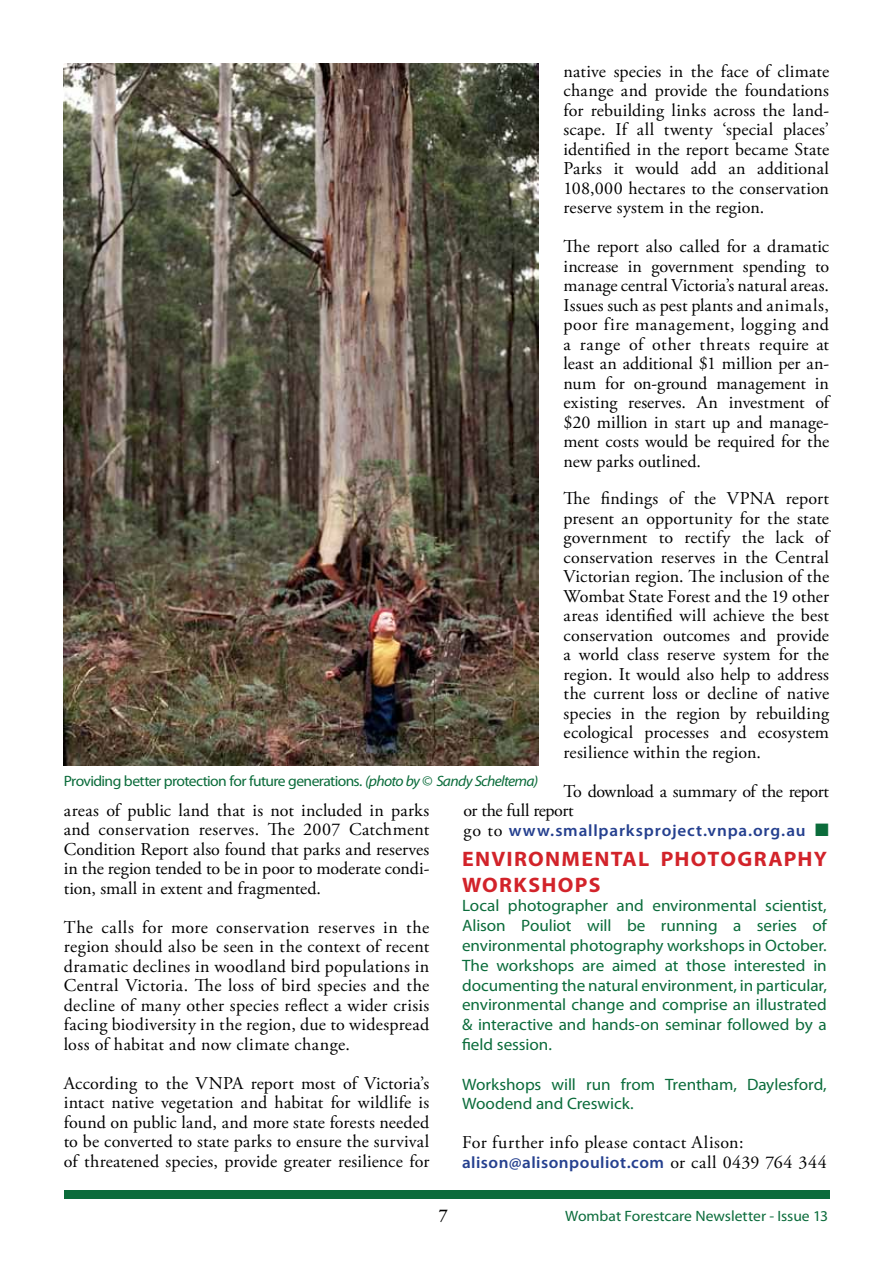
<style>
.page{position:relative;width:893px;height:1263px;background:#fff}
.page>*{position:absolute;margin:0;border:0;box-sizing:border-box;transform-origin:0 0}
.t1{font:700 21px/25.2px "Myriad Pro";letter-spacing:.06em;color:#d2232a;scale:1.04 1}
.t2{font:18px/19.5px "Adobe Garamond Pro";letter-spacing:.005em;color:#000;text-align:justify}
.t3{font:18px/19.5px "Adobe Garamond Pro";letter-spacing:-.02em;color:#000}
.t4{font:18px "Adobe Garamond Pro";letter-spacing:.03em;color:#000}
.t5{font:600 18px "Adobe Garamond Pro";color:#000}
.t6{font:16.5px/19.8px "Myriad Pro";letter-spacing:-.005em;color:#0b6c3b;text-align:justify;scale:1.04 1}
.t7{font:600 16.5px "Myriad Pro";letter-spacing:.025em;color:#25408f;scale:1.04 1}
.t8{font:600 16.5px "Myriad Pro";letter-spacing:.045em;color:#25408f;scale:1.04 1}
.t9{font:15px "Myriad Pro";letter-spacing:-.035em;color:#0b6c3b;scale:1.04 1}
.t10{font:15px "Myriad Pro";color:#0b6c3b;scale:1.04 1}
.s1{font-family:"Adobe Garamond Pro";font-weight:400;font-size:18px;color:#000}
.s2{color:#0b6c3b}
.s3{font-style:italic}
</style>
<div class="page">
<div style="left:64px;top:1190px;width:765px;height:9px;background:#0b6c3b"></div>
<img style="left:64px;top:64px;width:474px;height:701px">
<p class="t2" style="left:564px;top:62px;width:267px">native species in the face of climate change and provide the foundations for rebuilding links across the land&shy;scape. If all twenty ‘special places’ identified in the report became State Parks it would add an additional 108,000 hectares to the conservation reserve system in the region.</p>
<p class="t2" style="left:564px;top:237px;width:267px">The report also called for a dramatic increase in government spending to manage central Victoria’s natural areas.<br>Issues such as pest plants and animals, poor fire management, logging and a range of other threats require at least an additional $1 million per an&shy;num for on-ground management in existing reserves. An investment of $20 million in start up and manage&shy;ment costs would be required for the new parks outlined.</p>
<p class="t2" style="left:564px;top:489px;width:267px">The findings of the VPNA report present an opportunity for the state government to rectify the lack of conservation reserves in the Central Victorian region. The inclusion of the Wombat State Forest and the 19 other areas identified will achieve the best conservation outcomes and provide a world class reserve system for the region. It would also help to address the current loss or decline of native species in the region by rebuilding ecological processes and ecosystem resilience within the region.</p>
<p class="t3" style="left:463px;top:782px;width:367px;text-indent:100px">To download a summary of the report or the full report</p>
<p class="t8" style="left:463px;top:820px;width:353px"><span class="s1">go to</span> www.smallparksproject.vnpa.org.au <span class="s2">■</span></p>
<p class="t9" style="left:64px;top:772px;width:458px">Providing better protection for future generations. <span class="s3">(photo by © Sandy Scheltema)</span></p>
<p class="t2" style="left:64px;top:801px;width:367px">areas of public land that is not included in parks and conservation reserves. The 2007 Catchment Condition Report also found that parks and reserves in the region tended to be in poor to moderate condi&shy;tion, small in extent and fragmented.</p>
<p class="t2" style="left:64px;top:918px;width:367px">The calls for more conservation reserves in the region should also be seen in the context of recent dramatic declines in woodland bird populations in Central Victoria. The loss of bird species and the decline of many other species reflect a wider crisis facing biodiversity in the region, due to widespread loss of habitat and now climate change.</p>
<p class="t2" style="left:64px;top:1074px;width:367px">According to the VNPA report most of Victoria’s intact native vegetation and habitat for wildlife is found on public land, and more state forests needed to be converted to state parks to ensure the survival of threatened species, provide greater resilience for</p>
<p class="t1" style="left:462px;top:846px;width:352px">ENVIRONMENTAL PHOTOGRAPHY<br>WORKSHOPS</p>
<p class="t6" style="left:462px;top:896px;width:352px">Local photographer and environmental scientist, Alison Pouliot will be running a series of environmental photography workshops in October.<br>The workshops are aimed at those interested in documenting the natural environment, in particular, environmental change and comprise an illustrated &amp; interactive and hands-on seminar followed by a field session.</p>
<p class="t6" style="left:462px;top:1074px;width:352px">Workshops will run from Trentham, Daylesford,<br>Woodend and Creswick.</p>
<p class="t4" style="left:462px;top:1132px;width:283px">For further info please contact Alison:</p>
<p class="t7" style="left:462px;top:1152px;width:352px">alison@alisonpouliot.com <span class="s1">or call 0439 764 344</span></p>
<p class="t5" style="left:439px;top:1205px;width:11px">7</p>
<p class="t10" style="left:565px;top:1206px;width:254px">Wombat Forestcare Newsletter - Issue 13</p>
</div>
